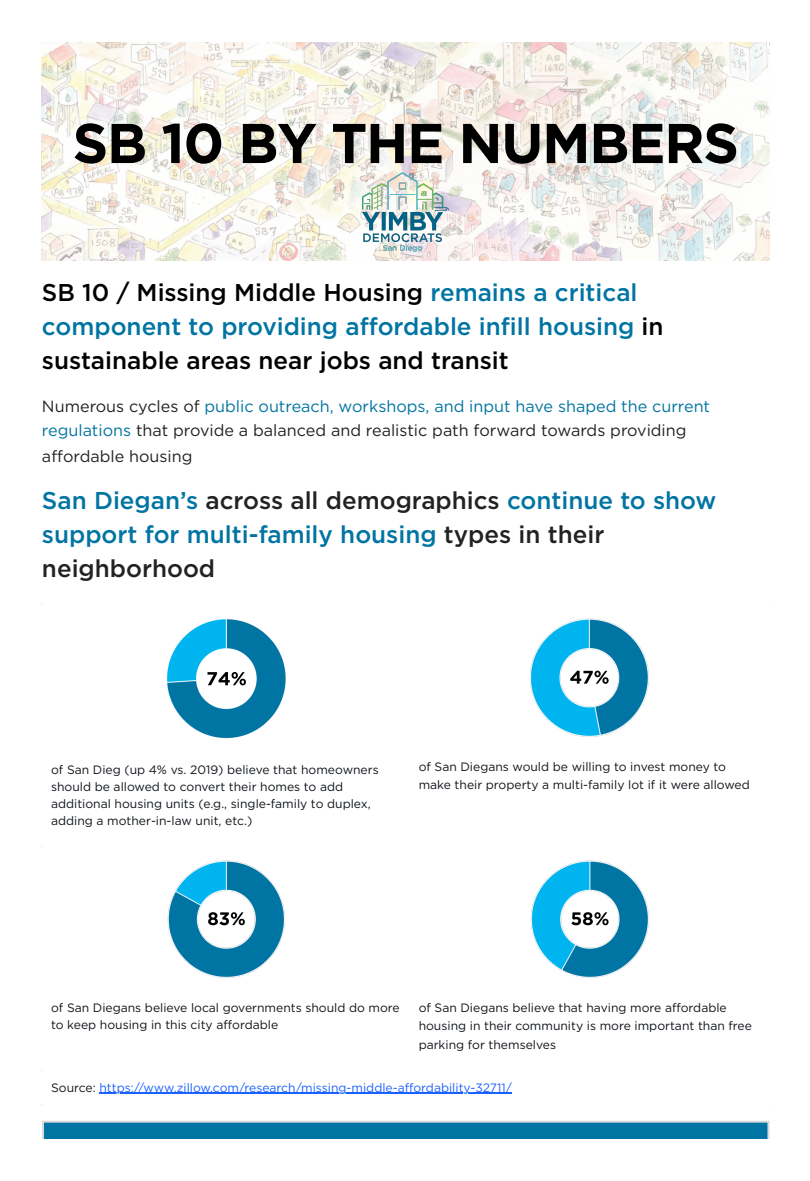
<style>
.page{position:relative;width:810px;height:1181px;background:#fff}
.page>*{position:absolute;margin:0;border:0;box-sizing:border-box;transform-origin:0 0}
.t1{font:700 55.95px "Gotham HTF";letter-spacing:-.025em;color:#000}
.t2{font:500 24.3px/33.9px "Gotham HTF";color:#000}
.t3{font:500 24.3px/33.9px "Gotham HTF";color:#0074a2}
.t4{font:16.2px/24.8px "Gotham HTF";color:#222}
.t5{font:12.15px/17.2px "Gotham HTF";color:#0f1419}
.t6{font:12.15px "Gotham HTF";color:#1a62ff}
.s1{color:#0074a2}
.s2{color:#222}
.s3{color:#0f1419}
</style>
<div class="page">
<img style="left:42px;top:42px;width:728px;height:218px">
<img style="left:359px;top:170px;width:93px;height:84px">
<img style="left:167px;top:619px;width:119px;height:120px">
<img style="left:529px;top:618px;width:120px;height:119px">
<img style="left:167px;top:860px;width:118px;height:118px">
<img style="left:530px;top:860px;width:119px;height:118px">
<hr style="left:99px;top:1092px;width:413px;height:1px;background:#1a62ff">
<div style="left:43px;top:1121px;width:726px;height:17px;background:#0074a2"></div>
<svg style="left:42px;top:1122px;width:2px;height:16px"></svg>
<svg style="left:767px;top:1122px;width:2px;height:16px"></svg>
<hr style="left:42px;top:1120px;width:727px;height:2px;background:#dbdbdb">
<hr style="left:42px;top:1180px;width:727px;height:1px;background:#dbdbdb">
<p class="t1" style="left:73px;top:111px;width:668px">SB 10 BY THE NUMBERS</p>
<p class="t2" style="left:42px;top:275px;width:623px">SB 10 / Missing Middle Housing <span class="s1">remains a critical component to providing affordable infill housing</span> in sustainable areas near jobs and transit</p>
<p class="t4" style="left:42px;top:393px;width:670px">Numerous cycles of <span class="s1">public outreach, workshops, and input have shaped the current regulations</span> that provide a balanced and realistic path forward towards providing affordable housing</p>
<p class="t3" style="left:42px;top:483px;width:676px">San Diegan’s <span class="s2">across all demographics</span> continue to show support for multi-family housing <span class="s2">types in their neighborhood</span></p>
<p class="t5" style="left:51px;top:760px;width:329px">of San Dieg (up 4% vs. 2019) believe that homeowners should be allowed to convert their homes to add additional housing units (e.g., single-family to duplex, adding a mother-in-law unit, etc.)</p>
<p class="t5" style="left:419px;top:757px;width:333px;line-height:18.1px">of San Diegans would be willing to invest money to make their property a multi-family lot if it were allowed</p>
<p class="t5" style="left:51px;top:998px;width:350px">of San Diegans believe local governments should do more to keep housing in this city affordable</p>
<p class="t5" style="left:419px;top:998px;width:335px;line-height:18.8px">of San Diegans believe that having more affordable housing in their community is more important than free parking for themselves</p>
<p class="t6" style="left:51px;top:1080px;width:463px"><span class="s3">Source:</span> https://www.zillow.com/research/missing-middle-affordability-32711/</p>
</div>
